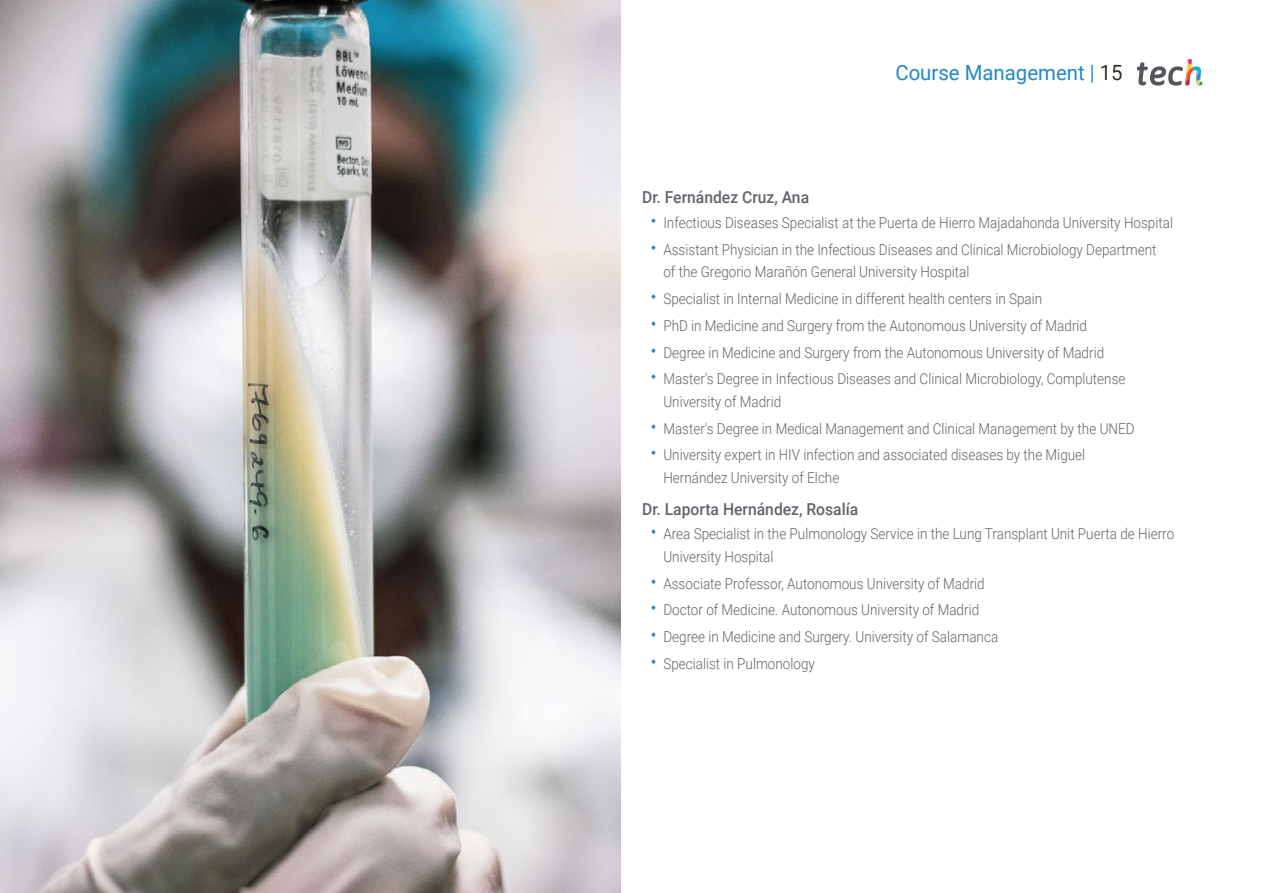
<style>
.page{position:relative;width:1263px;height:893px;background:#fff}
.page>*{position:absolute;margin:0;border:0;box-sizing:border-box;transform-origin:0 0}
.t1{font:21px "Roboto";color:#2488c9}
.t2{font:500 16.5px "Roboto";color:#61646a;scale:.95 1}
.t3{font:300 15px/26.7px "Roboto";color:#61646a;scale:.9 1}
.s1{color:#312e20}
</style>
<div class="page">
<img style="left:0;top:0;width:621px;height:893px">
<svg style="left:1137px;top:59px;width:65px;height:27px"></svg>
<h1 class="t1" style="left:895px;top:57px;width:229px">Course Management | <span class="s1">15</span></h1>
<p class="t2" style="left:642px;top:186px;width:177px">Dr. Fernández Cruz, Ana</p>
<p class="t3" style="left:663px;top:209px;width:568px">Infectious Diseases Specialist at the Puerta de Hierro Majadahonda University Hospital<br>Assistant Physician in the Infectious Diseases and Clinical Microbiology Department</p>
<p class="t3" style="left:663px;top:258px;width:515px">of the Gregorio Marañón General University Hospital<br>Specialist in Internal Medicine in different health centers in Spain<br>PhD in Medicine and Surgery from the Autonomous University of Madrid Degree in Medicine and Surgery from the Autonomous University of Madrid Master's Degree in Infectious Diseases and Clinical Microbiology, Complutense</p>
<p class="t3" style="left:663px;top:387px;width:525px">University of Madrid<br>Master's Degree in Medical Management and Clinical Management by the UNED<br>University expert in HIV infection and associated diseases by the Miguel</p>
<p class="t3" style="left:663px;top:463px;width:197px">Hernández University of Elche</p>
<p class="t2" style="left:642px;top:497px;width:229px">Dr. Laporta Hernández, Rosalía</p>
<p class="t3" style="left:663px;top:522px;width:569px;line-height:22.5px">Area Specialist in the Pulmonology Service in the Lung Transplant Unit Puerta de Hierro<br>University Hospital</p>
<p class="t3" style="left:663px;top:569px;width:374px">Associate Professor, Autonomous University of Madrid Doctor of Medicine. Autonomous University of Madrid Degree in Medicine and Surgery. University of Salamanca Specialist in Pulmonology</p>
</div>
